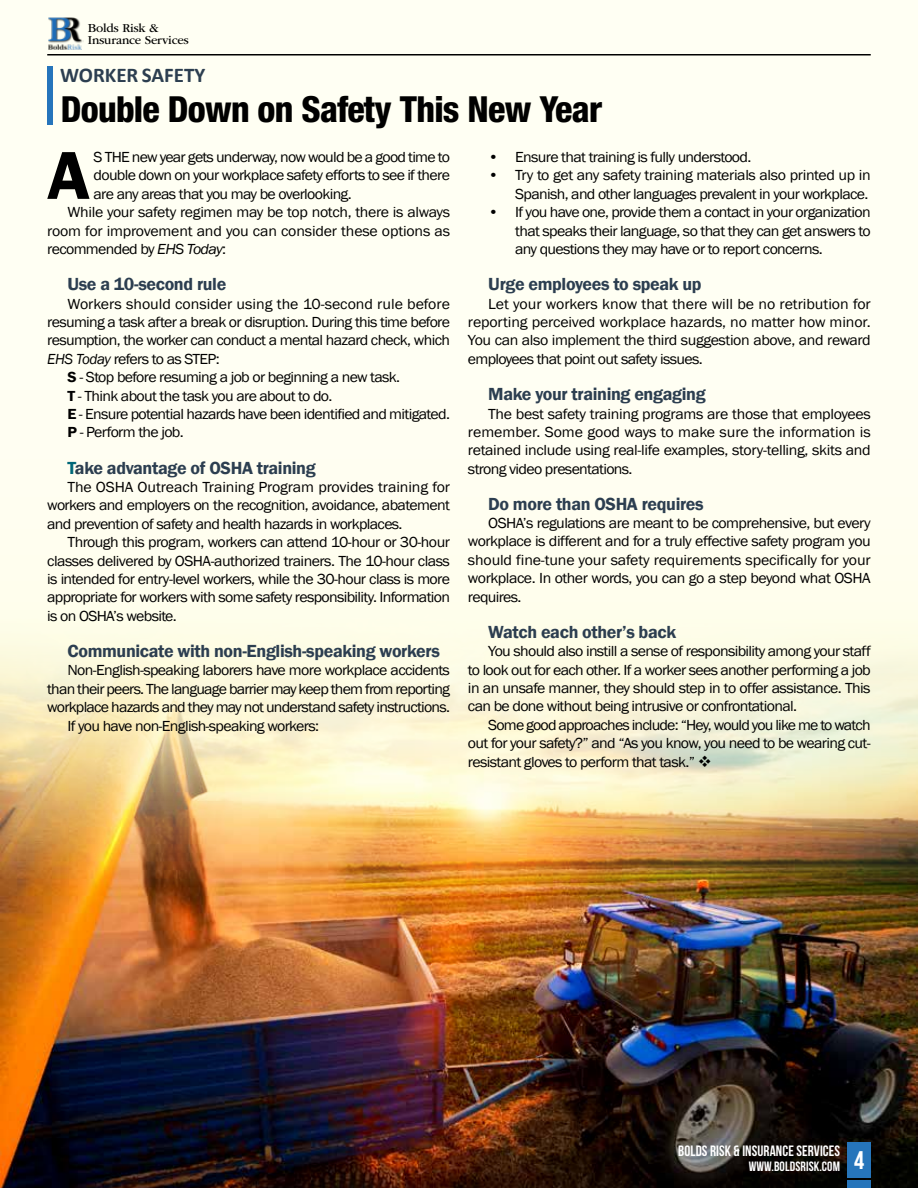
<style>
.page{position:relative;width:918px;height:1188px;background:#fff}
.page>*{position:absolute;margin:0;border:0;box-sizing:border-box;transform-origin:0 0}
.t1{font:600 70.2px "Franklin Gothic";color:#000}
.t2{font:800 condensed 36px "Helvetica Neue LT Std";letter-spacing:-.02em;color:#000}
.t3{font:700 21px "Calibri";color:#2c3e50}
.t4{font:600 18px "Franklin Gothic";letter-spacing:-.02em;color:#2c3e50}
.t5{font:15px/18.3px "Franklin Gothic";letter-spacing:-.045em;color:#000;text-align:justify;scale:1.06 1}
.t6{font:15px "Franklin Gothic";letter-spacing:-.02em;color:#000;scale:1.06 1}
.t7{font:15px "Franklin Gothic";letter-spacing:-.01em;color:#000;scale:1.06 1}
.t8{font:15px "Franklin Gothic";letter-spacing:-.005em;color:#000;scale:1.06 1}
.t9{font:15px "Bebas Neue";letter-spacing:.005em;color:#fff}
.t10{font:13.5px "Bebas Neue";letter-spacing:.005em;color:#fff}
.t11{font:12.6px/11.4px "ITC Garamond Std";letter-spacing:-.02em;color:#000}
.s1{font-style:italic}
.s2{font-weight:600}
.s3{color:#006878}
.s4{font-size:25.5px}
</style>
<div class="page">
<img style="left:0;top:0;width:918px;height:1188px">
<hr style="left:47px;top:54px;width:824px;height:2px;background:#000">
<div style="left:848px;top:1143px;width:23px;height:35px;background:#2675bb"></div>
<div style="left:848px;top:1181px;width:23px;height:7px;background:#2675bb"></div>
<img style="left:47px;top:17px;width:36px;height:34px">
<div style="left:47px;top:66px;width:5px;height:59px;background:#2675bb"></div>
<p class="t11" style="left:88px;top:23px;width:103px">Bolds Risk &amp;<br>Insurance Services</p>
<h3 class="t3" style="left:60px;top:62px;width:147px">WORKER SAFETY</h3>
<h2 class="t2" style="left:61px;top:87px;width:543px">Double Down on Safety This New Year</h2>
<h1 class="t1" style="left:47px;top:132px;width:44px">A</h1>
<p class="t5" style="left:94px;top:148px;width:338px">S THE new year gets underway, now would be a good time to</p>
<p class="t5" style="left:94px;top:167px;width:338px">double down on your workplace safety efforts to see if there</p>
<p class="t5" style="left:94px;top:185px;width:245px">are any areas that you may be overlooking.</p>
<p class="t6" style="left:67px;top:203px;width:362px">While your safety regimen may be top notch, there is always</p>
<p class="t7" style="left:47px;top:221px;width:382px">room for improvement and you can consider these options as</p>
<p class="t5" style="left:47px;top:240px;width:170px">recommended by <span class="s1">EHS Today</span>:</p>
<p class="t4" style="left:68px;top:273px;width:160px">Use a 10-second rule</p>
<p class="t8" style="left:68px;top:294px;width:362px">Workers should consider using the 10-second rule before</p>
<p class="t5" style="left:47px;top:313px;width:382px">resuming a task after a break or disruption. During this time before</p>
<p class="t5" style="left:47px;top:332px;width:382px">resumption, the worker can conduct a mental hazard check, which</p>
<p class="t5" style="left:47px;top:350px;width:164px"><span class="s1">EHS Today</span> refers to as STEP:</p>
<p class="t5" style="left:68px;top:368px;width:315px"><span class="s2">S</span> - Stop before resuming a job or beginning a new task.</p>
<p class="t5" style="left:68px;top:387px;width:252px"><span class="s2">T</span> - Think about the task you are about to do.</p>
<p class="t5" style="left:68px;top:405px;width:362px"><span class="s2">E</span> - Ensure potential hazards have been identified and mitigated.</p>
<p class="t5" style="left:68px;top:424px;width:111px"><span class="s2">P</span> - Perform the job.</p>
<p class="t4" style="left:68px;top:457px;width:250px"><span class="s3">T</span>ake advantage of OSHA training</p>
<p class="t5" style="left:47px;top:478px;width:382px;text-indent:20px">The OSHA Outreach Training Program provides training for workers and employers on the recognition, avoidance, abatement and prevention of safety and health hazards in workplaces.</p>
<p class="t5" style="left:47px;top:533px;width:382px;text-indent:20px">Through this program, workers can attend 10-hour or 30-hour classes delivered by OSHA-authorized trainers. The 10-hour class is intended for entry-level workers, while the 30-hour class is more appropriate for workers with some safety responsibility. Information is on OSHA’s website.</p>
<p class="t4" style="left:68px;top:640px;width:374px">Communicate with non-English-speaking workers</p>
<p class="t5" style="left:68px;top:662px;width:362px">Non-English-speaking laborers have more workplace accidents</p>
<p class="t5" style="left:47px;top:680px;width:381px">than their peers. The language barrier may keep them from reporting</p>
<p class="t5" style="left:47px;top:698px;width:382px">workplace hazards and they may not understand safety instructions.</p>
<p class="t5" style="left:68px;top:717px;width:239px">If you have non-English-speaking workers:</p>
<p class="t5" style="left:488px;top:148px;width:250px">• Ensure that training is fully understood.</p>
<p class="t5" style="left:488px;top:167px;width:362px;text-align:right">• Try to get any safety training materials also printed up in<br>Spanish, and other languages prevalent in your workplace.</p>
<p class="t5" style="left:515px;top:203px;width:337px;text-indent:-27px">• If you have one, provide them a contact in your organization that speaks their language, so that they can get answers to any questions they may have or to report concerns.</p>
<p class="t4" style="left:488px;top:273px;width:215px">Urge employees to speak up</p>
<p class="t5" style="left:468px;top:295px;width:382px;text-indent:20px">Let your workers know that there will be no retribution for reporting perceived workplace hazards, no matter how minor.<br>You can also implement the third suggestion above, and reward employees that point out safety issues.</p>
<p class="t4" style="left:488px;top:383px;width:219px">Make your training engaging</p>
<p class="t5" style="left:468px;top:405px;width:381px;text-indent:20px">The best safety training programs are those that employees remember. Some good ways to make sure the information is retained include using real-life examples, story-telling, skits and strong video presentations.</p>
<p class="t4" style="left:488px;top:493px;width:217px">Do more than OSHA requires</p>
<p class="t5" style="left:468px;top:514px;width:382px;text-indent:20px">OSHA’s regulations are meant to be comprehensive, but every workplace is different and for a truly effective safety program you should fine-tune your safety requirements specifically for your workplace. In other words, you can go a step beyond what OSHA requires.</p>
<p class="t4" style="left:488px;top:621px;width:189px">Watch each other’s back</p>
<p class="t5" style="left:468px;top:643px;width:382px;text-indent:20px">You should also instill a sense of responsibility among your staff to look out for each other. If a worker sees another performing a job in an unsafe manner, they should step in to offer assistance. This can be done without being intrusive or confrontational.</p>
<p class="t5" style="left:468px;top:716px;width:382px;text-indent:20px">Some good approaches include: “Hey, would you like me to watch out for your safety?” and “As you know, you need to be wearing cut&shy;resistant gloves to perform that task.” ❖</p>
<p class="t9" style="left:678px;top:1143px;width:163px">BOLDS RISK &amp; INSURANCE SERVICES</p>
<p class="t10" style="left:749px;top:1159px;width:117px">WWW.BOLDSRISK.COM <span class="s4">4</span></p>
</div>
